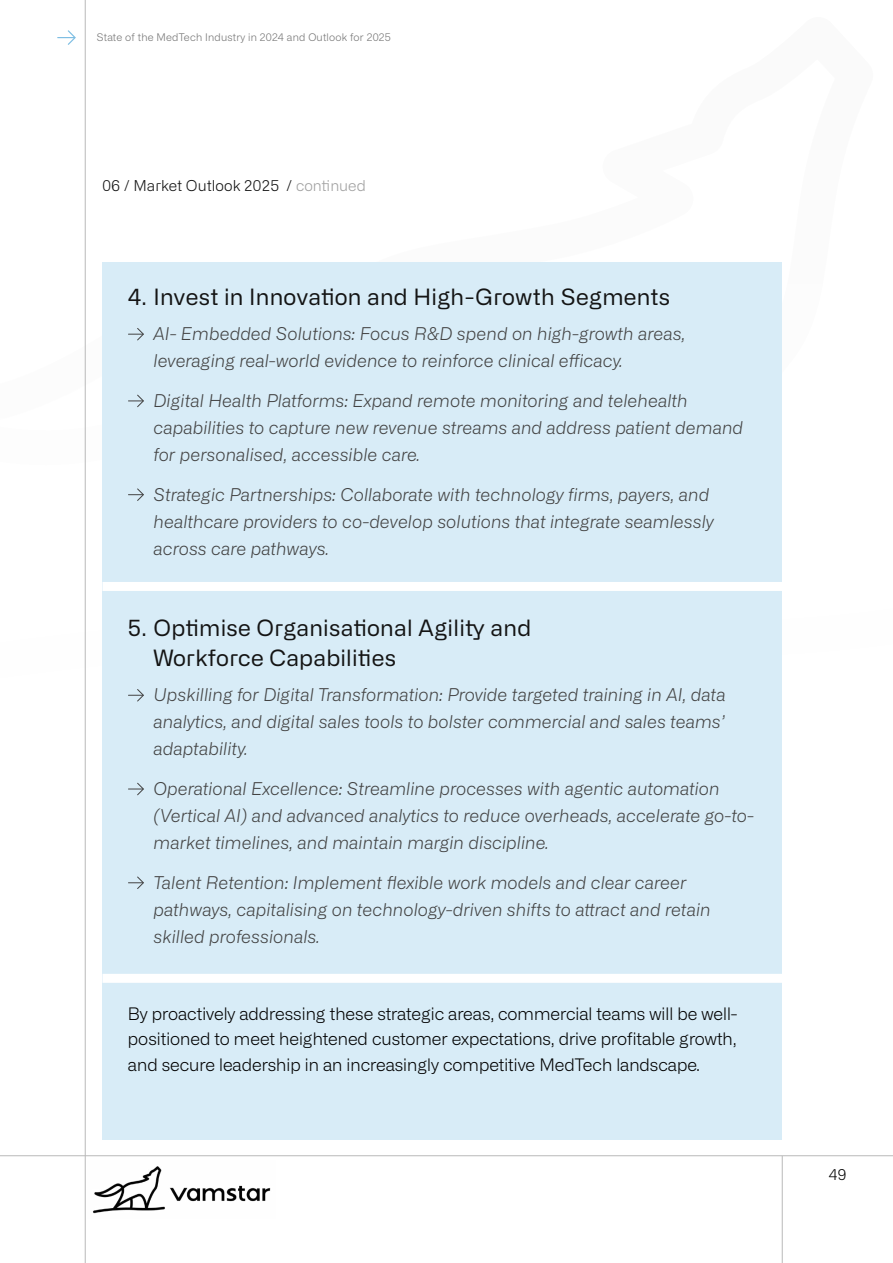
<style>
.page{position:relative;width:893px;height:1263px;background:#fff}
.page>*{position:absolute;margin:0;border:0;box-sizing:border-box;transform-origin:0 0}
.t1{font:22.5px/30px "Alliance No.2";letter-spacing:.01em;color:#141414}
.t2{font:italic 300 17.7px/27px "Alliance No.1";letter-spacing:.01em;color:#434343}
.t3{font:300 17.25px/25.5px "Alliance No.1";color:#000;text-align:justify}
.t4{font:300 15px "Alliance No.2";color:#141414}
.t5{font:300 15px "Alliance No.1";color:#000}
.t6{font:300 10.5px "Alliance No.1";letter-spacing:.02em;color:#727272}
.s1{color:#a1a1a1}
</style>
<div class="page">
<img style="left:93px;top:1166px;width:178px;height:48px">
<hr style="left:0;top:1155px;width:893px;height:1px;background:#b9b9b9">
<hr style="left:782px;top:1156px;width:1px;height:107px;background:#b9b9b9">
<hr style="left:85px;top:0;width:1px;height:1263px;background:#b9b9b9">
<svg style="left:58px;top:30px;width:18px;height:15px"></svg>
<div style="left:102px;top:262px;width:680px;height:878px;background:#d8ecf7"></div>
<svg style="left:128px;top:328px;width:16px;height:13px"></svg>
<svg style="left:128px;top:394px;width:16px;height:14px"></svg>
<svg style="left:128px;top:488px;width:16px;height:13px"></svg>
<svg style="left:128px;top:689px;width:16px;height:13px"></svg>
<svg style="left:128px;top:782px;width:16px;height:14px"></svg>
<svg style="left:128px;top:876px;width:16px;height:13px"></svg>
<div style="left:102px;top:582px;width:680px;height:9px;background:#fff"></div>
<div style="left:102px;top:974px;width:680px;height:9px;background:#fff"></div>
<p class="t6" style="left:97px;top:31px;width:296px">State of the MedTech Industry in 2024 and Outlook for 2025</p>
<p class="t4" style="left:102px;top:177px;width:265px">06 / Market Outlook 2025 / <span class="s1">continued</span></p>
<p class="t1" style="left:128px;top:282px;width:543px">4. Invest in Innovation and High-Growth Segments</p>
<p class="t2" style="left:154px;top:320px;width:533px">AI- Embedded Solutions: Focus R&amp;D spend on high-growth areas, leveraging real-world evidence to reinforce clinical efficacy.</p>
<p class="t2" style="left:154px;top:387px;width:591px">Digital Health Platforms: Expand remote monitoring and telehealth capabilities to capture new revenue streams and address patient demand for personalised, accessible care.</p>
<p class="t2" style="left:154px;top:481px;width:562px">Strategic Partnerships: Collaborate with technology firms, payers, and healthcare providers to co-develop solutions that integrate seamlessly across care pathways.</p>
<p class="t1" style="left:153px;top:613px;width:379px;text-indent:-26px">5. Optimise Organisational Agility and<br>Workforce Capabilities</p>
<p class="t2" style="left:154px;top:681px;width:573px;text-align:justify">Upskilling for Digital Transformation: Provide targeted training in AI, data analytics, and digital sales tools to bolster commercial and sales teams’ adaptability.</p>
<p class="t2" style="left:154px;top:775px;width:602px">Operational Excellence: Streamline processes with agentic automation (Vertical AI) and advanced analytics to reduce overheads, accelerate go-to&shy;market timelines, and maintain margin discipline.</p>
<p class="t2" style="left:154px;top:869px;width:559px">Talent Retention: Implement flexible work models and clear career pathways, capitalising on technology-driven shifts to attract and retain skilled professionals.</p>
<p class="t3" style="left:128px;top:1000px;width:611px">By proactively addressing these strategic areas, commercial teams will be well&shy;positioned to meet heightened customer expectations, drive profitable growth, and secure leadership in an increasingly competitive MedTech landscape.</p>
<p class="t5" style="left:829px;top:1165px;width:19px">49</p>
</div>
